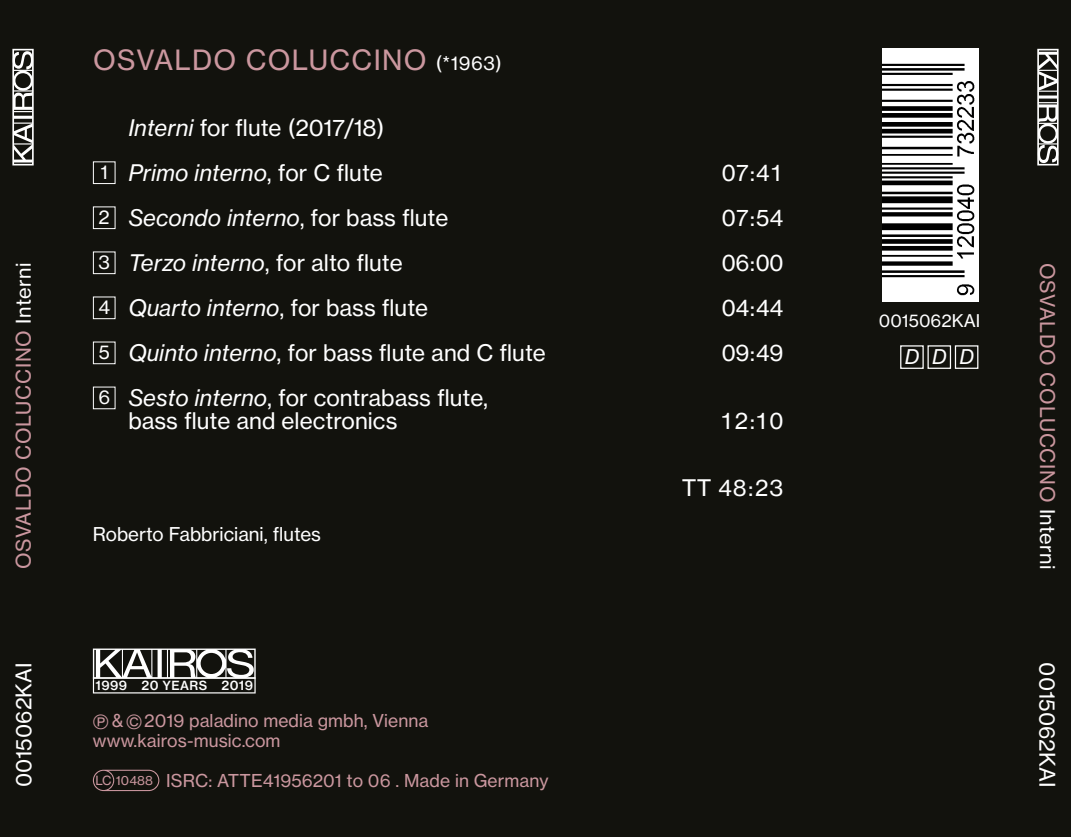
<style>
.page{position:relative;width:1071px;height:837px;background:#fff}
.page>*{position:absolute;margin:0;border:0;box-sizing:border-box;transform-origin:0 0}
.t1{font:27.5px "N Haas Grotesk TX Pro 55 Rg";letter-spacing:.045em;color:#cb979f}
.tracklist{font:22.5px/22.5px "N Haas Grotesk TX Pro 55 Rg";color:#fff}
.tracklist-2{font:22.5px "N Haas Grotesk TX Pro 56 It";color:#fff}
.fließtext{font:21.25px "N Haas Grotesk TX Pro 55 Rg";letter-spacing:.005em;color:#fff}
.t2{font:20px "N Haas Grotesk TX Pro 55 Rg";letter-spacing:.035em;color:#cb979f}
.t3{font:20px "N Haas Grotesk TX Pro 56 It";color:#fff}
.tracklist-3{font:18.75px "N Haas Grotesk TX Pro 55 Rg";color:#fff}
.fließtext_deutsch{font:17.5px "N Haas Grotesk TX Pro 55 Rg";letter-spacing:.005em;color:#cb979f}
.fließtext-2{font:17.25px "N Haas Grotesk TX Pro 55 Rg";color:#fff}
.t4{font:12.5px "N Haas Grotesk TX Pro 65 Md";letter-spacing:.035em;color:#fff}
.fließtext_deutsch-2{font:12.5px "N Haas Grotesk TX Pro 55 Rg";color:#cb979f}
.s1{color:#fff}
.s2{font-size:18.75px;color:#fff}
.s3{font-family:"N Haas Grotesk TX Pro 56 It"}
.s4{font-family:"N Haas Grotesk TX Pro 55 Rg"}
.s5{font-family:"Ping Fang HK";font-size:20px}
</style>
<div class="page">
<div style="left:0;top:0;width:1070px;height:836px;background:#12120d"></div>
<img style="left:882px;top:49px;width:96px;height:252px">
<div style="left:899px;top:345px;width:24px;height:24px;border:1px solid #fff"></div>
<div style="left:927px;top:345px;width:23px;height:24px;border:1px solid #fff"></div>
<div style="left:954px;top:345px;width:24px;height:24px;border:1px solid #fff"></div>
<div style="left:1036px;top:49px;width:22px;height:116px;border:2px solid #fff"></div>
<svg style="left:1037px;top:52px;width:20px;height:111px"></svg>
<svg style="left:13px;top:51px;width:20px;height:111px"></svg>
<svg style="left:93px;top:648px;width:162px;height:45px"></svg>
<svg style="left:93px;top:769px;width:66px;height:21px"></svg>
<div style="left:93px;top:161px;width:22px;height:23px;border:1px solid #fff"></div>
<div style="left:93px;top:206px;width:22px;height:23px;border:1px solid #fff"></div>
<div style="left:93px;top:251px;width:22px;height:23px;border:1px solid #fff"></div>
<div style="left:93px;top:296px;width:22px;height:23px;border:1px solid #fff"></div>
<div style="left:93px;top:341px;width:22px;height:23px;border:1px solid #fff"></div>
<p class="t2" style="left:11px;top:569px;width:307px;rotate:-90deg">OSVALDO COLUCCINO <span class="s1">Interni</span></p>
<p class="fließtext" style="left:11px;top:787px;width:126px;rotate:-90deg">0015062KAI</p>
<p class="t1" style="left:93px;top:43px;width:410px">OSVALDO COLUCCINO <span class="s2">(*1963)</span></p>
<p class="tracklist" style="left:128px;top:116px;width:257px"><span class="s3">Interni</span> for flute (2017 / 18)</p>
<p class="tracklist-3" style="left:100px;top:161px;width:9px">1</p>
<p class="tracklist-2" style="left:128px;top:159px;width:256px">Primo interno<span class="s4">, for C flute</span></p>
<p class="tracklist" style="left:721px;top:161px;width:64px">07:41</p>
<p class="tracklist-3" style="left:99px;top:206px;width:13px">2</p>
<p class="tracklist-2" style="left:128px;top:204px;width:321px">Secondo interno<span class="s4">, for bass flute</span></p>
<p class="tracklist" style="left:721px;top:206px;width:64px">07:54</p>
<p class="tracklist-3" style="left:98px;top:251px;width:13px">3</p>
<p class="tracklist" style="left:128px;top:251px;width:276px"><span class="s3">Terzo interno</span>, for alto flute</p>
<p class="tracklist" style="left:721px;top:251px;width:64px">06:00</p>
<p class="tracklist-3" style="left:98px;top:296px;width:13px">4</p>
<p class="tracklist-2" style="left:128px;top:294px;width:301px">Quarto interno<span class="s4">, for bass flute</span></p>
<p class="tracklist" style="left:721px;top:296px;width:64px">04:44</p>
<p class="tracklist-3" style="left:99px;top:341px;width:13px">5</p>
<p class="tracklist" style="left:128px;top:341px;width:419px"><span class="s3">Quinto interno</span>, for bass flute and C flute</p>
<p class="tracklist" style="left:721px;top:341px;width:64px">09:49</p>
<p class="tracklist-3" style="left:98px;top:386px;width:13px">6</p>
<p class="tracklist" style="left:128px;top:386px;width:361px"><span class="s3">Sesto interno</span>, for contrabass flute, bass flute and electronics</p>
<p class="tracklist" style="left:719px;top:409px;width:66px">12:10</p>
<p class="tracklist-3" style="left:93px;top:523px;width:230px">Roberto Fabbriciani, flutes</p>
<p class="t4" style="left:95px;top:677px;width:159px">1999 20 YEARS 2019</p>
<p class="fließtext_deutsch" style="left:93px;top:709px;width:337px"><span class="s5">℗</span> &amp; <span class="s5">©</span>2019 paladino media gmbh, Vienna</p>
<p class="fließtext_deutsch" style="left:93px;top:729px;width:189px">www.kairos-music.com</p>
<p class="fließtext_deutsch-2" style="left:95px;top:772px;width:59px">LC 10488</p>
<p class="fließtext_deutsch" style="left:166px;top:769px;width:383px">ISRC: ATTE41956201 to 06 . Made in Germany</p>
<p class="tracklist" style="left:681px;top:476px;width:103px">TT 48:23</p>
<p class="fließtext-2" style="left:878px;top:310px;width:103px">0015062KAI</p>
<p class="t3" style="left:904px;top:344px;width:16px">D</p>
<p class="t3" style="left:931px;top:344px;width:16px">D</p>
<p class="t3" style="left:959px;top:344px;width:16px">D</p>
<p class="t2" style="left:1059px;top:263px;width:307px;rotate:90deg">OSVALDO COLUCCINO <span class="s1">Interni</span></p>
<p class="fließtext" style="left:1060px;top:662px;width:126px;rotate:90deg">0015062KAI</p>
</div>
